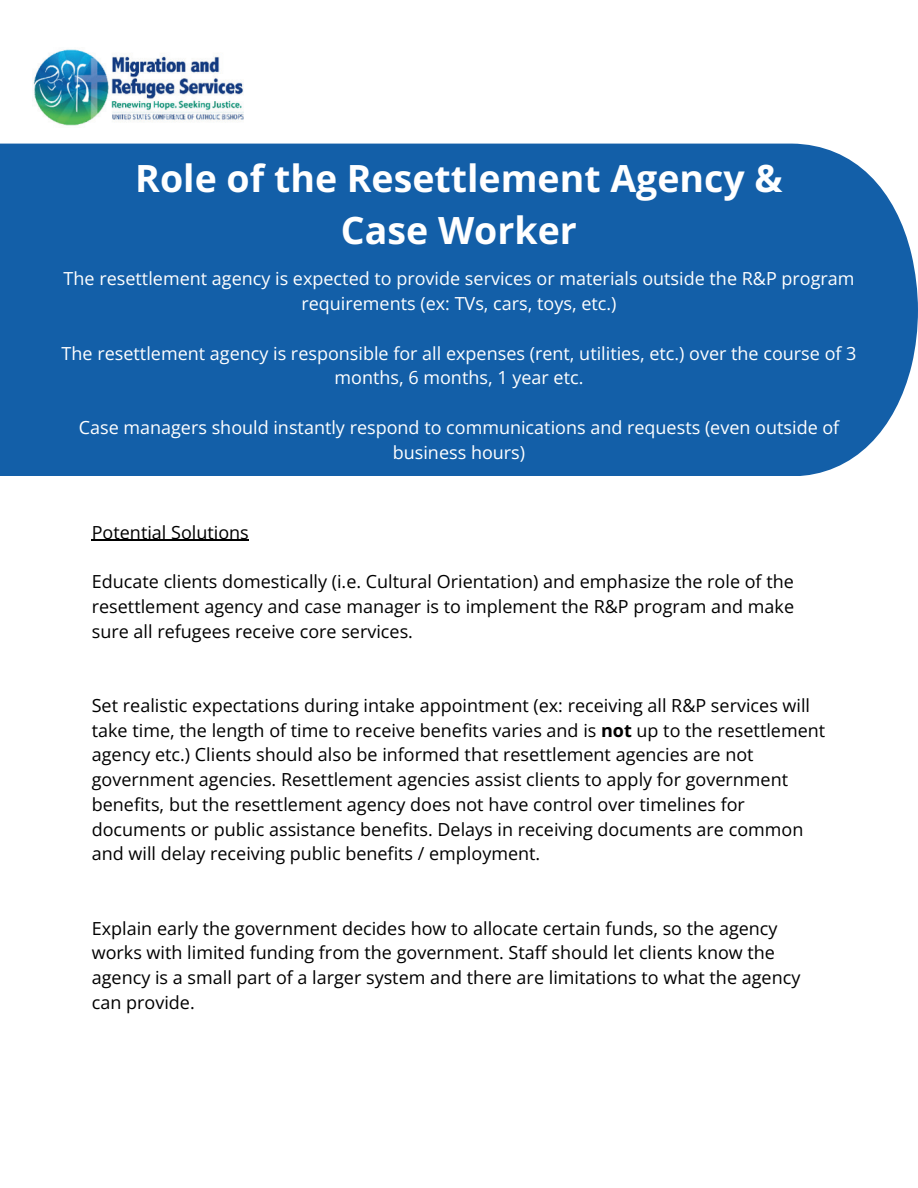
<style>
.page{position:relative;width:918px;height:1188px;background:#fff}
.page>*{position:absolute;margin:0;border:0;box-sizing:border-box;transform-origin:0 0}
.t1{font:700 37.5px/51.8px "Open Sans";color:#fff;text-align:center}
.t2{font:18px/24.8px "Open Sans";color:#000}
.t3{font:18px/24.8px "Open Sans";color:#fff;text-align:center}
.s1{font-weight:700}
</style>
<div class="page">
<img style="left:32px;top:49px;width:212px;height:77px">
<div style="left:0;top:144px;width:918px;height:332px;background:#135fa8"></div>
<hr style="left:92px;top:540px;width:157px;height:1px;background:#000">
<h1 class="t1" style="left:135px;top:152px;width:649px">Role of the Resettlement Agency &amp;<br>Case Worker</h1>
<p class="t3" style="left:64px;top:266px;width:792px">The resettlement agency is expected to provide services or materials outside the R&amp;P program requirements (ex: TVs, cars, toys, etc.)</p>
<p class="t3" style="left:62px;top:340px;width:796px">The resettlement agency is responsible for all expenses (rent, utilities, etc.) over the course of 3 months, 6 months, 1 year etc.</p>
<p class="t3" style="left:79px;top:414px;width:762px">Case managers should instantly respond to communications and requests (even outside of business hours)</p>
<p class="t2" style="left:92px;top:519px;width:159px">Potential Solutions</p>
<p class="t2" style="left:92px;top:569px;width:704px;text-align:justify">Educate clients domestically (i.e. Cultural Orientation) and emphasize the role of the resettlement agency and case manager is to implement the R&amp;P program and make sure all refugees receive core services.</p>
<p class="t2" style="left:92px;top:693px;width:735px">Set realistic expectations during intake appointment (ex: receiving all R&amp;P services will take time, the length of time to receive benefits varies and is <span class="s1">not</span> up to the resettlement agency etc.) Clients should also be informed that resettlement agencies are not government agencies. Resettlement agencies assist clients to apply for government benefits, but the resettlement agency does not have control over timelines for documents or public assistance benefits. Delays in receiving documents are common and will delay receiving public benefits / employment.</p>
<p class="t2" style="left:92px;top:915px;width:710px">Explain early the government decides how to allocate certain funds, so the agency works with limited funding from the government. Staff should let clients know the agency is a small part of a larger system and there are limitations to what the agency can provide.</p>
</div>
